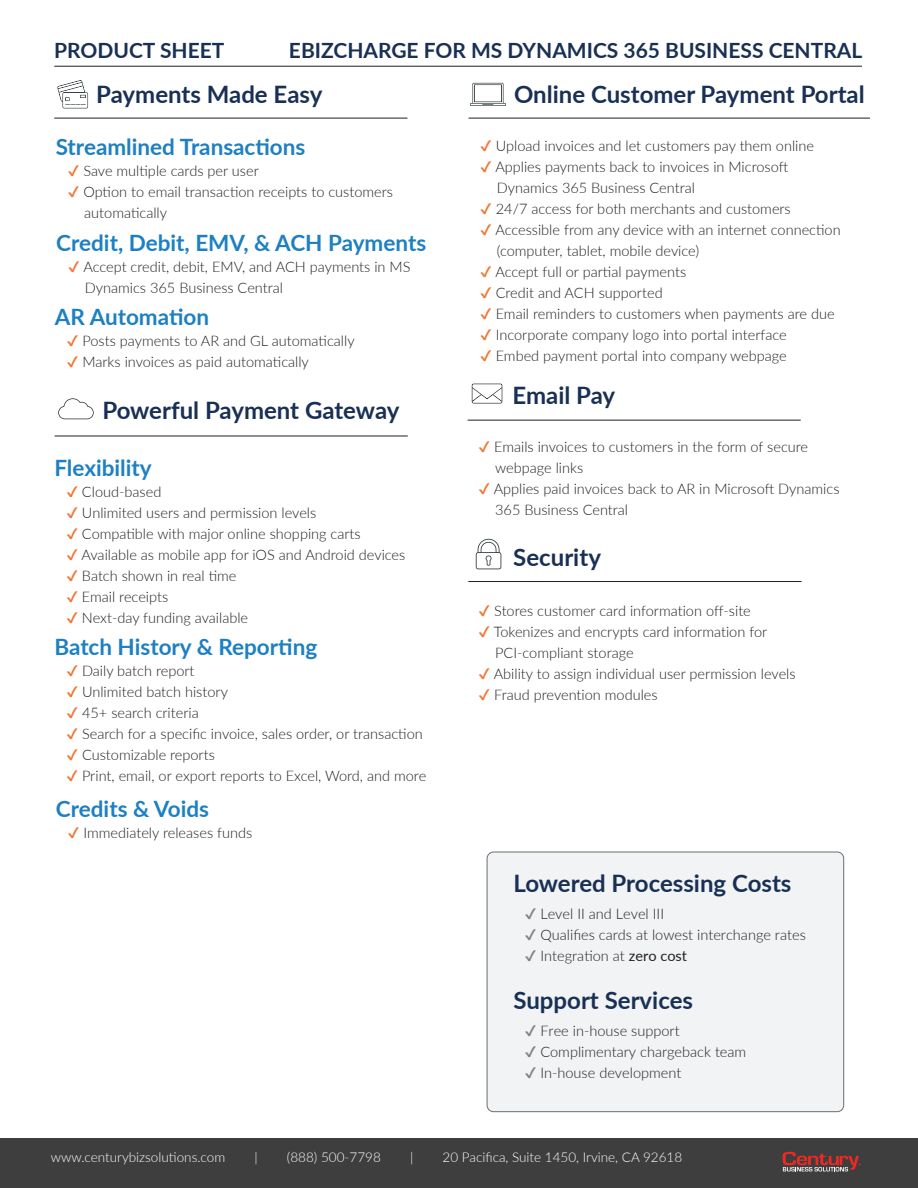
<style>
.page{position:relative;width:918px;height:1188px;background:#fff}
.page>*{position:absolute;margin:0;border:0;box-sizing:border-box;transform-origin:0 0}
.t1{font:700 24px "Lato";color:#193055}
.t2{font:700 22.5px "Lato";color:#1d80c3}
.t3{font:700 21px "Lato";color:#193055}
.t4{font:300 14.55px/21px "Lato";color:#231f20}
.t5{font:300 13.5px "Lato";color:#fff}
.s1{color:#f37531}
.s2{color:#808285}
.s3{font-weight:400}
</style>
<div class="page">
<div style="left:0;top:1138px;width:918px;height:50px;background:#3e3e3f"></div>
<div style="left:487px;top:852px;width:357px;height:260px;background:#f2f3f4;border-radius:6px"></div>
<div style="left:487px;top:852px;width:357px;height:260px;border:1px solid #6c6d70;border-radius:6px"></div>
<hr style="left:54px;top:66px;width:808px;height:1px;background:#231f20">
<svg style="left:783px;top:1152px;width:78px;height:19px"></svg>
<hr style="left:469px;top:118px;width:401px;height:1px;background:#231f20">
<hr style="left:468px;top:420px;width:333px;height:1px;background:#231f20">
<hr style="left:468px;top:581px;width:333px;height:1px;background:#231f20">
<svg style="left:472px;top:384px;width:30px;height:20px"></svg>
<svg style="left:476px;top:539px;width:25px;height:30px"></svg>
<svg style="left:57px;top:80px;width:31px;height:28px"></svg>
<hr style="left:54px;top:118px;width:353px;height:1px;background:#231f20">
<svg style="left:470px;top:83px;width:36px;height:23px"></svg>
<svg style="left:58px;top:398px;width:36px;height:21px"></svg>
<hr style="left:55px;top:436px;width:353px;height:1px;background:#231f20">
<h3 class="t3" style="left:54px;top:35px;width:172px">PRODUCT SHEET</h3>
<h3 class="t3" style="left:289px;top:35px;width:575px">EBIZCHARGE FOR MS DYNAMICS 365 BUSINESS CENTRAL</h3>
<h1 class="t1" style="left:96px;top:76px;width:228px">Payments Made Easy</h1>
<h1 class="t1" style="left:514px;top:76px;width:352px">Online Customer Payment Portal</h1>
<h2 class="t2" style="left:56px;top:131px;width:251px">Streamlined Transactions</h2>
<p class="t4" style="left:68px;top:160px;width:193px"><span class="s1">✔</span> Save multiple cards per user</p>
<p class="t4" style="left:84px;top:181px;width:310px;text-indent:-16px"><span class="s1">✔</span> Option to email transaction receipts to customers automatically</p>
<h2 class="t2" style="left:56px;top:227px;width:371px">Credit, Debit, EMV, &amp; ACH Payments</h2>
<p class="t4" style="left:85px;top:256px;width:327px;text-indent:-16px"><span class="s1">✔</span> Accept credit, debit, EMV, and ACH payments in MS<br>Dynamics 365 Business Central</p>
<h2 class="t2" style="left:55px;top:301px;width:156px">AR Automation</h2>
<p class="t4" style="left:67px;top:330px;width:289px"><span class="s1">✔</span> Posts payments to AR and GL automatically</p>
<p class="t4" style="left:67px;top:351px;width:244px"><span class="s1">✔</span> Marks invoices as paid automatically</p>
<h1 class="t1" style="left:102px;top:392px;width:299px">Powerful Payment Gateway</h1>
<h2 class="t2" style="left:54px;top:451px;width:99px">Flexibility</h2>
<p class="t4" style="left:66px;top:480px;width:96px"><span class="s1">✔</span> Cloud-based</p>
<p class="t4" style="left:66px;top:501px;width:251px"><span class="s1">✔</span> Unlimited users and permission levels</p>
<p class="t4" style="left:66px;top:522px;width:296px"><span class="s1">✔</span> Compatible with major online shopping carts</p>
<p class="t4" style="left:66px;top:543px;width:341px"><span class="s1">✔</span> Available as mobile app for iOS and Android devices</p>
<p class="t4" style="left:66px;top:564px;width:172px"><span class="s1">✔</span> Batch shown in real time</p>
<p class="t4" style="left:66px;top:585px;width:103px"><span class="s1">✔</span> Email receipts</p>
<p class="t4" style="left:66px;top:606px;width:183px"><span class="s1">✔</span> Next-day funding available</p>
<h2 class="t2" style="left:54px;top:630px;width:264px">Batch History &amp; Reporting</h2>
<p class="t4" style="left:66px;top:660px;width:130px"><span class="s1">✔</span> Daily batch report</p>
<p class="t4" style="left:66px;top:681px;width:163px"><span class="s1">✔</span> Unlimited batch history</p>
<p class="t4" style="left:66px;top:702px;width:134px"><span class="s1">✔</span> 45+ search criteria</p>
<p class="t4" style="left:66px;top:723px;width:358px"><span class="s1">✔</span> Search for a specific invoice, sales order, or transaction</p>
<p class="t4" style="left:66px;top:744px;width:150px"><span class="s1">✔</span> Customizable reports</p>
<p class="t4" style="left:66px;top:765px;width:361px"><span class="s1">✔</span> Print, email, or export reports to Excel, Word, and more</p>
<h2 class="t2" style="left:56px;top:792px;width:155px">Credits &amp; Voids</h2>
<p class="t4" style="left:68px;top:821px;width:186px"><span class="s1">✔</span> Immediately releases funds</p>
<p class="t4" style="left:480px;top:135px;width:335px"><span class="s1">✔</span> Upload invoices and let customers pay them online</p>
<p class="t4" style="left:497px;top:156px;width:293px;text-indent:-16px"><span class="s1">✔</span> Applies payments back to invoices in Microsoft<br>Dynamics 365 Business Central</p>
<p class="t4" style="left:480px;top:198px;width:312px"><span class="s1">✔</span> 24/7 access for both merchants and customers</p>
<p class="t4" style="left:497px;top:219px;width:345px;text-indent:-16px"><span class="s1">✔</span> Accessible from any device with an internet connection (computer, tablet, mobile device)</p>
<p class="t4" style="left:480px;top:261px;width:207px"><span class="s1">✔</span> Accept full or partial payments</p>
<p class="t4" style="left:480px;top:282px;width:184px"><span class="s1">✔</span> Credit and ACH supported</p>
<p class="t4" style="left:480px;top:303px;width:356px"><span class="s1">✔</span> Email reminders to customers when payments are due</p>
<p class="t4" style="left:480px;top:324px;width:308px"><span class="s1">✔</span> Incorporate company logo into portal interface</p>
<p class="t4" style="left:480px;top:345px;width:308px"><span class="s1">✔</span> Embed payment portal into company webpage</p>
<h1 class="t1" style="left:513px;top:378px;width:104px">Email Pay</h1>
<p class="t4" style="left:495px;top:436px;width:315px;text-indent:-16px"><span class="s1">✔</span> Emails invoices to customers in the form of secure webpage links</p>
<p class="t4" style="left:495px;top:478px;width:346px;text-indent:-16px"><span class="s1">✔</span> Applies paid invoices back to AR in Microsoft Dynamics<br>365 Business Central</p>
<h1 class="t1" style="left:513px;top:539px;width:89px">Security</h1>
<p class="t4" style="left:479px;top:600px;width:274px"><span class="s1">✔</span> Stores customer card information off-site</p>
<p class="t4" style="left:495px;top:621px;width:274px;text-indent:-16px"><span class="s1">✔</span> Tokenizes and encrypts card information for<br>PCI-compliant storage</p>
<p class="t4" style="left:479px;top:663px;width:319px"><span class="s1">✔</span> Ability to assign individual user permission levels</p>
<p class="t4" style="left:479px;top:684px;width:181px"><span class="s1">✔</span> Fraud prevention modules</p>
<h1 class="t1" style="left:514px;top:865px;width:279px">Lowered Processing Costs</h1>
<p class="t4" style="left:525px;top:903px;width:141px"><span class="s2">✔</span> Level II and Level III</p>
<p class="t4" style="left:525px;top:924px;width:283px"><span class="s2">✔</span> Qualifies cards at lowest interchange rates</p>
<p class="t4" style="left:525px;top:945px;width:164px"><span class="s2">✔</span> Integration at <span class="s3">zero cost</span></p>
<h1 class="t1" style="left:514px;top:983px;width:181px">Support Services</h1>
<p class="t4" style="left:525px;top:1020px;width:156px"><span class="s2">✔</span> Free in-house support</p>
<p class="t4" style="left:525px;top:1041px;width:223px"><span class="s2">✔</span> Complimentary chargeback team</p>
<p class="t4" style="left:525px;top:1062px;width:158px"><span class="s2">✔</span> In-house development</p>
<p class="t5" style="left:51px;top:1148px;width:176px">www.centurybizsolutions.com</p>
<p class="t5" style="left:254px;top:1148px;width:5px">|</p>
<p class="t5" style="left:287px;top:1148px;width:95px">(888) 500-7798</p>
<p class="t5" style="left:410px;top:1148px;width:5px">|</p>
<p class="t5" style="left:443px;top:1148px;width:241px">20 Pacifica, Suite 1450, Irvine, CA 92618</p>
</div>
